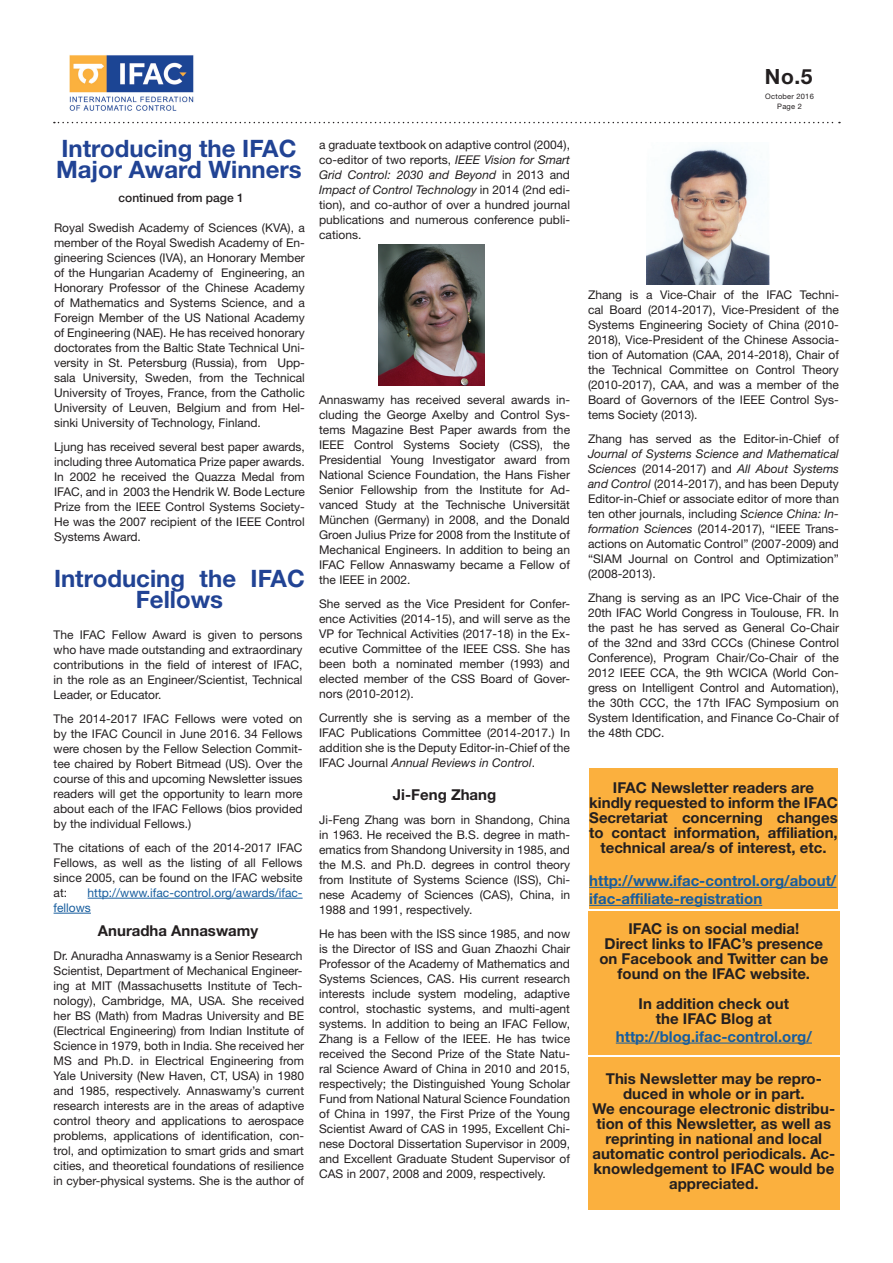
<style>
.page{position:relative;width:893px;height:1263px;background:#fff}
.page>*{position:absolute;margin:0;border:0;box-sizing:border-box;transform-origin:0 0}
.t1{font:700 24px/21px "Helvetica Neue";color:#214394;text-align:center}
.t2{font:700 21px "Helvetica Neue";color:#231f20}
.t3{font:700 15px/15px "Helvetica Neue";color:#231f20;text-align:center}
.t4{font:700 15px/18px "Helvetica Neue";color:#175d9e}
.t5{font:12px/15px "Helvetica Neue";color:#231f20;text-align:justify}
.t6{font:12px/15px "Helvetica Neue";color:#175d9e}
.t7{font:500 12px "Helvetica Neue";color:#231f20}
.t8{font:7.5px/10.1px "Helvetica Neue";letter-spacing:.03em;color:#231f20;text-align:center}
.s1{font-style:italic}
</style>
<div class="page">
<img style="left:69px;top:55px;width:125px;height:56px">
<svg style="left:54px;top:122px;width:786px;height:1px"></svg>
<hr style="left:88px;top:898px;width:215px;height:1px;background:#175d9e">
<hr style="left:54px;top:913px;width:37px;height:1px;background:#175d9e">
<div style="left:588px;top:1057px;width:252px;height:152px;background:#fbb03e"></div>
<div style="left:588px;top:911px;width:252px;height:143px;background:#fbb03e"></div>
<hr style="left:616px;top:1043px;width:196px;height:1px;background:#175d9e">
<img style="left:646px;top:147px;width:123px;height:137px">
<img style="left:379px;top:245px;width:105px;height:141px">
<div style="left:589px;top:768px;width:249px;height:141px;background:#fbb03e"></div>
<hr style="left:589px;top:887px;width:247px;height:1px;background:#175d9e">
<hr style="left:589px;top:905px;width:173px;height:1px;background:#175d9e">
<h1 class="t1" style="left:56px;top:137px;width:247px;text-align:left">Introducing the IFAC<br>Major Award Winners</h1>
<p class="t7" style="left:119px;top:191px;width:127px">continued from page 1</p>
<p class="t5" style="left:54px;top:220px;width:252px">Royal Swedish Academy of Sciences (KVA), a member of the Royal Swedish Academy of En&shy;gineering Sciences (IVA), an Honorary Member of the Hungarian Academy of Engineering, an Honorary Professor of the Chinese Academy of Mathematics and Systems Science, and a Foreign Member of the US National Academy of Engineering (NAE). He has received honorary doctorates from the Baltic State Technical Uni&shy;versity in St. Petersburg (Russia), from Upp&shy;sala University, Sweden, from the Technical University of Troyes, France, from the Catholic University of Leuven, Belgium and from Hel&shy;sinki University of Technology, Finland.</p>
<p class="t5" style="left:54px;top:439px;width:252px">Ljung has received several best paper awards, including three Automatica Prize paper awards.<br>In 2002 he received the Quazza Medal from IFAC, and in 2003 the Hendrik W. Bode Lecture Prize from the IEEE Control Systems Society-He was the 2007 recipient of the IEEE Control Systems Award.</p>
<h1 class="t1" style="left:54px;top:568px;width:252px">Introducing the IFAC<br>Fellows</h1>
<p class="t5" style="left:54px;top:627px;width:251px">The IFAC Fellow Award is given to persons who have made outstanding and extraordinary contributions in the field of interest of IFAC, in the role as an Engineer/Scientist, Technical Leader, or Educator.</p>
<p class="t5" style="left:54px;top:711px;width:251px">The 2014-2017 IFAC Fellows were voted on by the IFAC Council in June 2016. 34 Fellows were chosen by the Fellow Selection Commit&shy;tee chaired by Robert Bitmead (US). Over the course of this and upcoming Newsletter issues readers will get the opportunity to learn more about each of the IFAC Fellows (bios provided by the individual Fellows.)</p>
<p class="t5" style="left:54px;top:840px;width:251px">The citations of each of the 2014-2017 IFAC Fellows, as well as the listing of all Fellows since 2005, can be found on the IFAC website at:</p>
<p class="t6" style="left:54px;top:885px;width:250px;text-indent:34px">http://www.ifac-control.org/awards/ifac&shy;fellows</p>
<p class="t3" style="left:98px;top:923px;width:162px">Anuradha Annaswamy</p>
<p class="t5" style="left:54px;top:948px;width:252px;text-align:left">Dr. Anuradha Annaswamy is a Senior Research Scientist, Department of Mechanical Engineer&shy;ing at MIT (Massachusetts Institute of Tech&shy;nology), Cambridge, MA, USA. She received her BS (Math) from Madras University and BE (Electrical Engineering) from Indian Institute of Science in 1979, both in India. She received her MS and Ph.D. in Electrical Engineering from Yale University (New Haven, CT, USA) in 1980 and 1985, respectively. Annaswamy’s current research interests are in the areas of adaptive control theory and applications to aerospace problems, applications of identification, con&shy;trol, and optimization to smart grids and smart cities, and theoretical foundations of resilience in cyber-physical systems. She is the author of</p>
<p class="t5" style="left:319px;top:137px;width:252px">a graduate textbook on adaptive control (2004), co-editor of two reports, <span class="s1">IEEE Vision for Smart Grid Control: 2030 and Beyond</span> in 2013 and <span class="s1">Impact of Control Technology</span> in 2014 (2nd edi&shy;tion), and co-author of over a hundred journal publications and numerous conference publi&shy;cations.</p>
<p class="t5" style="left:319px;top:392px;width:252px">Annaswamy has received several awards in&shy;cluding the George Axelby and Control Sys&shy;tems Magazine Best Paper awards from the IEEE Control Systems Society (CSS), the Presidential Young Investigator award from National Science Foundation, the Hans Fisher Senior Fellowship from the Institute for Ad&shy;vanced Study at the Technische Universität München (Germany) in 2008, and the Donald Groen Julius Prize for 2008 from the Institute of Mechanical Engineers. In addition to being an IFAC Fellow Annaswamy became a Fellow of the IEEE in 2002.</p>
<p class="t5" style="left:319px;top:596px;width:252px">She served as the Vice President for Confer&shy;ence Activities (2014-15), and will serve as the VP for Technical Activities (2017-18) in the Ex&shy;ecutive Committee of the IEEE CSS. She has been both a nominated member (1993) and elected member of the CSS Board of Gover&shy;nors (2010-2012).</p>
<p class="t5" style="left:319px;top:710px;width:252px">Currently she is serving as a member of the IFAC Publications Committee (2014-2017.) In addition she is the Deputy Editor-in-Chief of the IFAC Journal <span class="s1">Annual Reviews in Control</span>.</p>
<p class="t3" style="left:393px;top:787px;width:105px">Ji-Feng Zhang</p>
<p class="t5" style="left:319px;top:812px;width:252px">Ji-Feng Zhang was born in Shandong, China in 1963. He received the B.S. degree in math&shy;ematics from Shandong University in 1985, and the M.S. and Ph.D. degrees in control theory from Institute of Systems Science (ISS), Chi&shy;nese Academy of Sciences (CAS), China, in 1988 and 1991, respectively.</p>
<p class="t5" style="left:319px;top:926px;width:252px">He has been with the ISS since 1985, and now is the Director of ISS and Guan Zhaozhi Chair Professor of the Academy of Mathematics and Systems Sciences, CAS. His current research interests include system modeling, adaptive control, stochastic systems, and multi-agent systems. In addition to being an IFAC Fellow, Zhang is a Fellow of the IEEE. He has twice received the Second Prize of the State Natu&shy;ral Science Award of China in 2010 and 2015, respectively; the Distinguished Young Scholar Fund from National Natural Science Foundation of China in 1997, the First Prize of the Young Scientist Award of CAS in 1995, Excellent Chi&shy;nese Doctoral Dissertation Supervisor in 2009, and Excellent Graduate Student Supervisor of CAS in 2007, 2008 and 2009, respectively.</p>
<h2 class="t2" style="left:765px;top:64px;width:49px">No.5</h2>
<p class="t8" style="left:765px;top:91px;width:50px">October 2016<br>Page 2</p>
<p class="t5" style="left:588px;top:287px;width:252px">Zhang is a Vice-Chair of the IFAC Techni&shy;cal Board (2014-2017), Vice-President of the Systems Engineering Society of China (2010- 2018), Vice-President of the Chinese Associa&shy;tion of Automation (CAA, 2014-2018), Chair of the Technical Committee on Control Theory (2010-2017), CAA, and was a member of the Board of Governors of the IEEE Control Sys&shy;tems Society (2013).</p>
<p class="t5" style="left:588px;top:431px;width:252px">Zhang has served as the Editor-in-Chief of</p>
<p class="t5" style="left:588px;top:446px;width:252px"><span class="s1">Journal of Systems Science and Mathematical Sciences</span> (2014-2017) and <span class="s1">All About Systems and Control</span> (2014-2017), and has been Deputy Editor-in-Chief or associate editor of more than ten other journals, including <span class="s1">Science China: In&shy;formation Sciences</span> (2014-2017), “IEEE Trans&shy;actions on Automatic Control” (2007-2009) and “SIAM Journal on Control and Optimization” (2008-2013).</p>
<p class="t5" style="left:588px;top:590px;width:252px">Zhang is serving as an IPC Vice-Chair of the 20th IFAC World Congress in Toulouse, FR. In the past he has served as General Co-Chair of the 32nd and 33rd CCCs (Chinese Control Conference), Program Chair/Co-Chair of the 2012 IEEE CCA, the 9th WCICA (World Con&shy;gress on Intelligent Control and Automation), the 30th CCC, the 17th IFAC Symposium on System Identification, and Finance Co-Chair of the 48th CDC.</p>
<p class="t3" style="left:589px;top:780px;width:250px">IFAC Newsletter readers are<br>kindly requested to inform the IFAC Secretariat concerning changes to contact information, affiliation, technical area/s of interest, etc.</p>
<p class="t4" style="left:589px;top:871px;width:249px">http://www.ifac-control.org/about/ ifac-affiliate-registration</p>
<p class="t3" style="left:599px;top:920px;width:230px">IFAC is on social media!<br>Direct links to IFAC’s presence on Facebook and Twitter can be found on the IFAC website.</p>
<p class="t3" style="left:639px;top:995px;width:152px">In addition check out the IFAC Blog at</p>
<p class="t4" style="left:616px;top:1027px;width:198px">http://blog.ifac-control.org/</p>
<p class="t3" style="left:592px;top:1071px;width:244px">This Newsletter may be repro&shy;duced in whole or in part.<br>We encourage electronic distribu&shy;tion of this Newsletter, as well as reprinting in national and local automatic control periodicals. Ac&shy;knowledgement to IFAC would be appreciated.</p>
</div>
